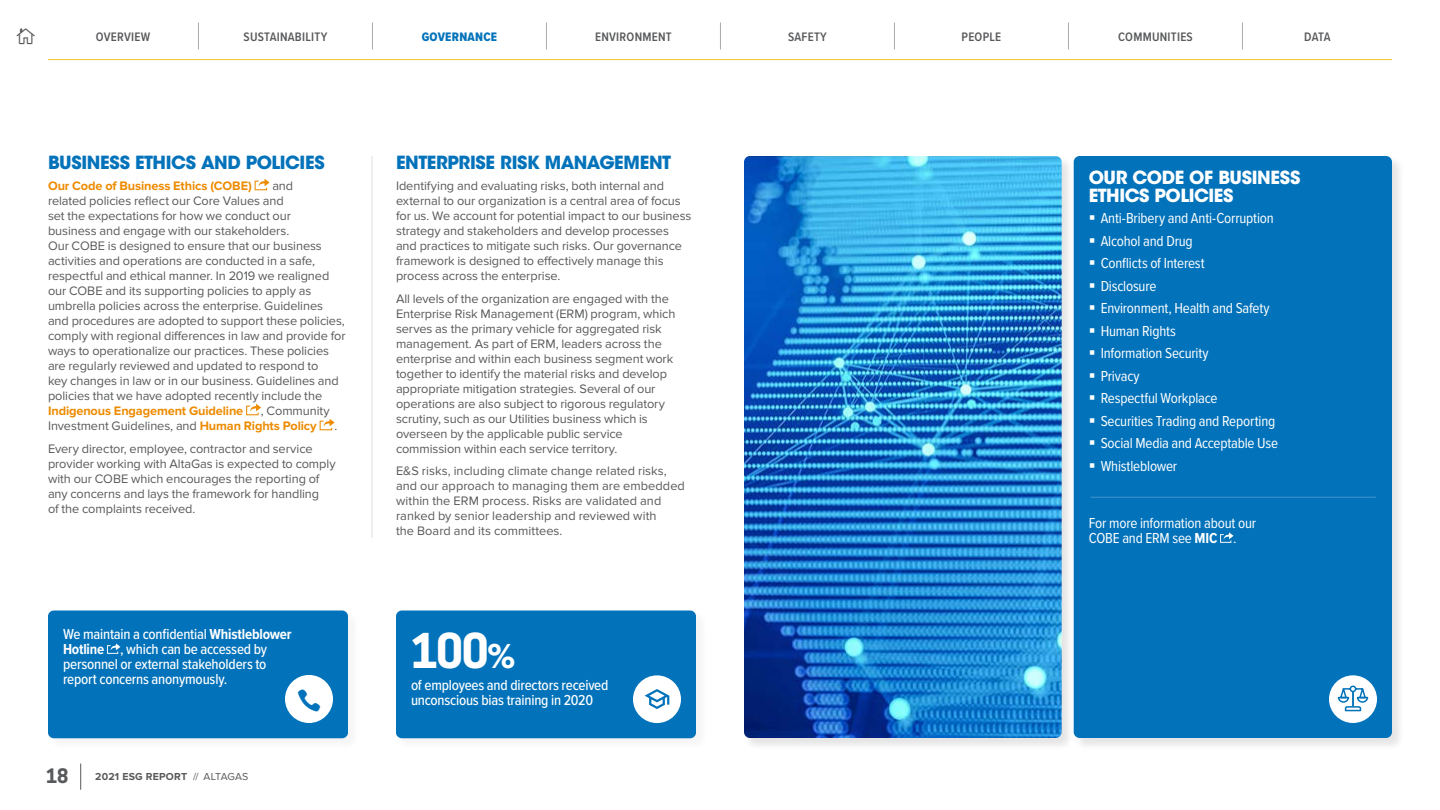
<style>
.page{position:relative;width:1440px;height:810px;background:#fff}
.page>*{position:absolute;margin:0;border:0;box-sizing:border-box;transform-origin:0 0}
.Key_fact_Infographic{font:700 45px "Cooper Hewitt";color:#fff}
.t1{font:700 18.75px "Cooper Hewitt";color:#58595b}
.H2__ESG21{font:700 18px "ITC Avant Garde Std";letter-spacing:-.02em;color:#0272ba}
.H2__ESG21-2{font:700 18px/18px "ITC Avant Garde Std";letter-spacing:-.025em;color:#fff}
.Body_copy_Infographi{font:15px/15px "Proxima Nova Cond";letter-spacing:-.015em;color:#fff}
.Key_fact_Infographic-2{font:500 15px/15px "Proxima Nova Cond";letter-spacing:-.015em;color:#fff}
.Body_copy_grey_no_au{font:12.75px/15px "Proxima Nova";letter-spacing:-.005em;color:#58595b}
.Body_copy_grey__ESG2{font:12.75px/15px "Proxima Nova";letter-spacing:-.005em;color:#58595b}
.t2{font:600 12.75px "Proxima Nova Cond";letter-spacing:.02em;color:#58595b}
.Body_copy_grey__ESG2-2{font:700 12.75px "Proxima Nova";letter-spacing:-.01em;color:#ed8b00}
.NAV_Menu_1__ESG21{font:12.75px "Proxima Nova Cond Extrabld";letter-spacing:.02em;color:#0272ba}
.t3{font:700 10.5px "Proxima Nova";letter-spacing:.02em;color:#58595b}
.s1{font-weight:700;color:#ed8b00}
.s2{font-weight:700}
.s3{font-weight:400}
.s4{font-family:"Proxima Nova Extrabld";font-weight:400;font-size:36px}
</style>
<div class="page">
<div style="left:396px;top:610px;width:313px;height:141px;background:#f9f9f9"></div>
<div style="left:396px;top:610px;width:300px;height:128px;background:#0272ba;border-radius:6px"></div>
<svg style="left:255px;top:179px;width:15px;height:11px"></svg>
<svg style="left:246px;top:404px;width:15px;height:11px"></svg>
<svg style="left:320px;top:419px;width:15px;height:11px"></svg>
<hr style="left:371px;top:156px;width:2px;height:382px;background:#e2e3e4">
<div style="left:1073px;top:155px;width:331px;height:595px;background:#231f20;opacity:.12"></div>
<div style="left:1074px;top:156px;width:318px;height:582px;background:#0272ba;border-radius:6px"></div>
<svg style="left:1220px;top:532px;width:14px;height:11px"></svg>
<div style="left:1329px;top:675px;width:48px;height:48px;background:#fff;border-radius:50%"></div>
<svg style="left:1337px;top:685px;width:32px;height:27px"></svg>
<div style="left:744px;top:155px;width:331px;height:595px;background:#231f20;opacity:.12"></div>
<img style="left:744px;top:156px;width:318px;height:582px">
<hr style="left:1091px;top:497px;width:285px;height:1px;background:#fff">
<div style="left:48px;top:610px;width:313px;height:141px;background:#f9f9f9"></div>
<div style="left:48px;top:610px;width:300px;height:128px;background:#0272ba;border-radius:6px"></div>
<svg style="left:107px;top:643px;width:13px;height:11px"></svg>
<div style="left:285px;top:675px;width:48px;height:48px;background:#fff;border-radius:50%"></div>
<div style="left:633px;top:675px;width:48px;height:48px;background:#fff;border-radius:50%"></div>
<svg style="left:645px;top:689px;width:24px;height:20px"></svg>
<svg style="left:80px;top:764px;width:1px;height:26px"></svg>
<hr style="left:48px;top:59px;width:1344px;height:1px;background:#f1c631">
<svg style="left:198px;top:22px;width:1px;height:28px"></svg>
<svg style="left:372px;top:22px;width:1px;height:28px"></svg>
<svg style="left:546px;top:22px;width:1px;height:28px"></svg>
<svg style="left:720px;top:22px;width:1px;height:28px"></svg>
<svg style="left:894px;top:22px;width:1px;height:28px"></svg>
<svg style="left:1068px;top:22px;width:1px;height:28px"></svg>
<svg style="left:1242px;top:22px;width:1px;height:28px"></svg>
<p class="t2" style="left:96px;top:27px;width:56px">OVERVIEW</p>
<p class="t2" style="left:244px;top:27px;width:85px">SUSTAINABILITY</p>
<p class="NAV_Menu_1__ESG21" style="left:422px;top:27px;width:77px">GOVERNANCE</p>
<p class="t2" style="left:595px;top:27px;width:78px">ENVIRONMENT</p>
<p class="t2" style="left:788px;top:27px;width:40px">SAFETY</p>
<p class="t2" style="left:962px;top:27px;width:41px">PEOPLE</p>
<p class="t2" style="left:1118px;top:27px;width:76px">COMMUNITIES</p>
<p class="t2" style="left:1304px;top:27px;width:28px">DATA</p>
<p class="H2__ESG21" style="left:48px;top:151px;width:278px">BUSINESS ETHICS AND POLICIES</p>
<p class="Body_copy_grey__ESG2-2" style="left:48px;top:179px;width:205px">Our Code of Business Ethics (COBE)</p>
<p class="Body_copy_grey__ESG2" style="left:48px;top:179px;width:299px;text-indent:224px">and<br>related policies reflect our Core Values and<br>set the expectations for how we conduct our<br>business and engage with our stakeholders.<br>Our COBE is designed to ensure that our business activities and operations are conducted in a safe, respectful and ethical manner. In 2019 we realigned our COBE and its supporting policies to apply as umbrella policies across the enterprise. Guidelines and procedures are adopted to support these policies, comply with regional differences in law and provide for ways to operationalize our practices. These policies are regularly reviewed and updated to respond to<br>key changes in law or in our business. Guidelines and policies that we have adopted recently include the <span class="s1">Indigenous Engagement Guideline</span></p>
<p class="Body_copy_grey__ESG2" style="left:48px;top:404px;width:283px;text-indent:213px">, Community<br>Investment Guidelines, and <span class="s1">Human Rights Policy</span></p>
<p class="Body_copy_grey__ESG2" style="left:334px;top:419px;width:4px">.</p>
<p class="Body_copy_grey_no_au" style="left:48px;top:441px;width:289px">Every director, employee, contractor and service provider working with AltaGas is expected to comply with our COBE which encourages the reporting of any concerns and lays the framework for handling<br>of the complaints received.</p>
<p class="Key_fact_Infographic-2" style="left:63px;top:626px;width:230px">We maintain a confidential <span class="s2">Whistleblower Hotline</span> , which can be accessed by personnel or external stakeholders to report concerns anonymously.</p>
<h2 class="t1" style="left:46px;top:764px;width:23px">18</h2>
<p class="t3" style="left:95px;top:770px;width:155px">2021 ESG REPORT <span class="s3">// ALTAGAS</span></p>
<p class="H2__ESG21" style="left:396px;top:151px;width:277px">ENTERPRISE RISK MANAGEMENT</p>
<p class="Body_copy_grey_no_au" style="left:396px;top:179px;width:297px">Identifying and evaluating risks, both internal and external to our organization is a central area of focus for us. We account for potential impact to our business strategy and stakeholders and develop processes and practices to mitigate such risks. Our governance framework is designed to effectively manage this process across the enterprise.</p>
<p class="Body_copy_grey_no_au" style="left:396px;top:291px;width:281px">All levels of the organization are engaged with the Enterprise Risk Management (ERM) program, which serves as the primary vehicle for aggregated risk management. As part of ERM, leaders across the enterprise and within each business segment work together to identify the material risks and develop appropriate mitigation strategies. Several of our operations are also subject to rigorous regulatory scrutiny, such as our Utilities business which is overseen by the applicable public service commission within each service territory.</p>
<p class="Body_copy_grey_no_au" style="left:396px;top:464px;width:290px">E&amp;S risks, including climate change related risks, and our approach to managing them are embedded within the ERM process. Risks are validated and ranked by senior leadership and reviewed with<br>the Board and its committees.</p>
<p class="Key_fact_Infographic" style="left:411px;top:625px;width:106px">100<span class="s4">%</span></p>
<p class="Key_fact_Infographic-2" style="left:411px;top:677px;width:199px">of employees and directors received unconscious bias training in 2020</p>
<p class="H2__ESG21-2" style="left:1089px;top:169px;width:213px">OUR CODE OF BUSINESS<br>ETHICS POLICIES</p>
<p class="Body_copy_Infographi" style="left:1101px;top:210px;width:175px">Anti-Bribery and Anti-Corruption</p>
<p class="Body_copy_Infographi" style="left:1101px;top:233px;width:94px">Alcohol and Drug</p>
<p class="Body_copy_Infographi" style="left:1101px;top:255px;width:105px">Conflicts of Interest</p>
<p class="Body_copy_Infographi" style="left:1101px;top:278px;width:57px">Disclosure</p>
<p class="Body_copy_Infographi" style="left:1101px;top:300px;width:170px">Environment, Health and Safety</p>
<p class="Body_copy_Infographi" style="left:1101px;top:323px;width:77px">Human Rights</p>
<p class="Body_copy_Infographi" style="left:1101px;top:345px;width:110px">Information Security</p>
<p class="Body_copy_Infographi" style="left:1101px;top:368px;width:41px">Privacy</p>
<p class="Body_copy_Infographi" style="left:1101px;top:390px;width:118px">Respectful Workplace</p>
<p class="Body_copy_Infographi" style="left:1101px;top:413px;width:176px">Securities Trading and Reporting</p>
<p class="Body_copy_Infographi" style="left:1101px;top:435px;width:179px">Social Media and Acceptable Use</p>
<p class="Body_copy_Infographi" style="left:1101px;top:458px;width:78px">Whistleblower</p>
<p class="Body_copy_Infographi" style="left:1089px;top:515px;width:169px">For more information about our<br>COBE and ERM see <span class="s2">MIC</span> .</p>
</div>
